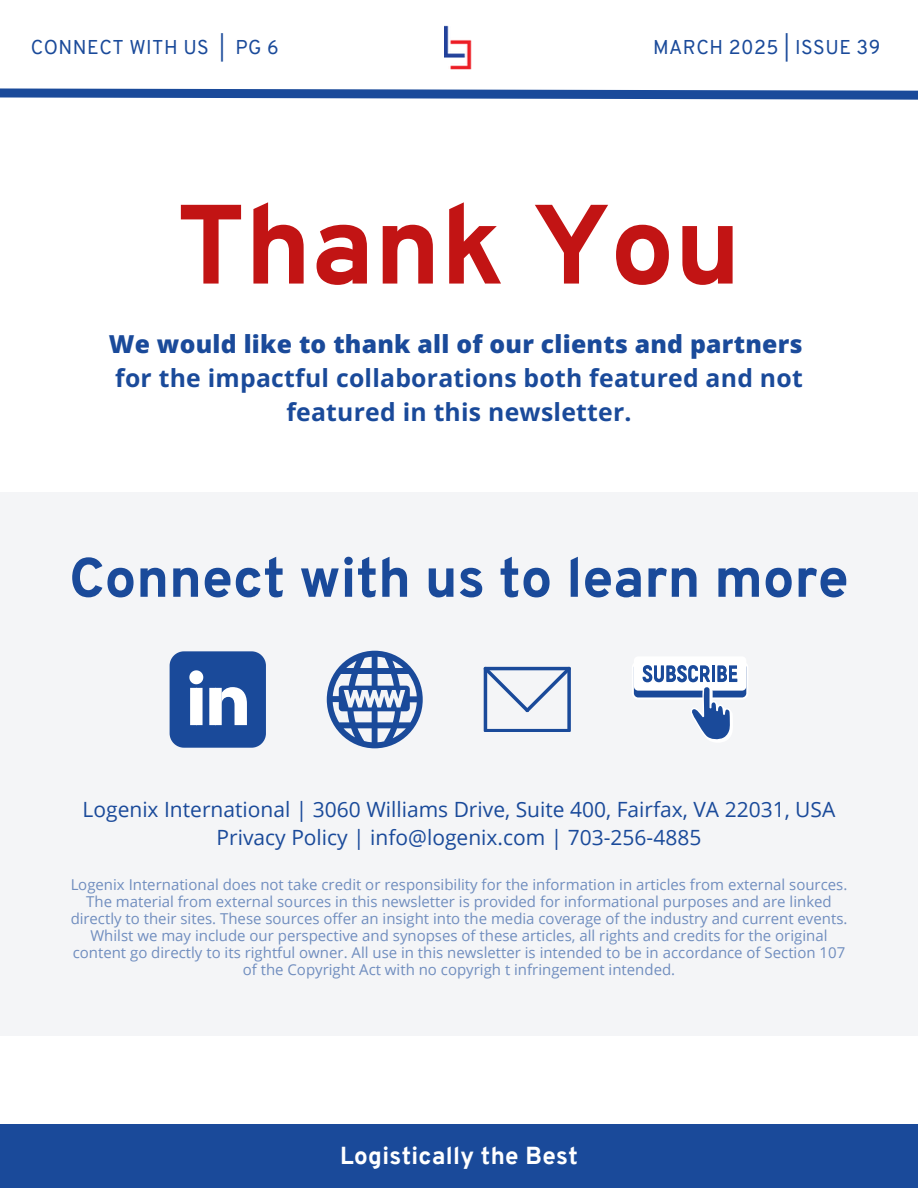
<style>
.page{position:relative;width:918px;height:1188px;background:#fff}
.page>*{position:absolute;margin:0;border:0;box-sizing:border-box;transform-origin:0 0}
.t1{font:800 112.5px "Overpass";color:#c21414}
.t2{font:800 55.5px "Overpass";color:#1a4a9a}
.t3{font:700 24.75px/33.8px "Open Sans";letter-spacing:.01em;color:#1a4a9a;text-align:center}
.t4{font:800 24px "Overpass";letter-spacing:.015em;color:#fff}
.t5{font:21px/28.2px "Open Sans";color:#1a4a9a;text-align:center}
.t6{font:19.5px "Overpass";letter-spacing:.025em;color:#1a4a9a}
.t7{font:15px/16.8px "Open Sans";color:#1a4a9a;text-align:center}
.s1{font-weight:800}
</style>
<div class="page">
<div style="left:0;top:493px;width:918px;height:543px;background:#f4f5f7"></div>
<svg style="left:0;top:88px;width:918px;height:12px"></svg>
<div style="left:0;top:1125px;width:918px;height:63px;background:#1a4a9a"></div>
<svg style="left:170px;top:651px;width:96px;height:97px"></svg>
<svg style="left:327px;top:651px;width:95px;height:97px"></svg>
<svg style="left:484px;top:667px;width:87px;height:65px"></svg>
<svg style="left:632px;top:661px;width:116px;height:39px"></svg>
<div style="left:634px;top:663px;width:112px;height:34px;background:#1a4a9a;border-radius:4px"></div>
<div style="left:634px;top:656px;width:112px;height:35px;background:#fff;border-radius:4px"></div>
<svg style="left:643px;top:665px;width:94px;height:77px"></svg>
<img style="left:445px;top:25px;width:27px;height:45px">
<h4 class="t6" style="left:31px;top:40px;width:250px">CONNECT WITH US | PG 6</h4>
<p class="t6" style="left:653px;top:40px;width:229px">MARCH 2025 | ISSUE 39</p>
<h3 class="t1" style="left:177px;top:199px;width:566px">Thank You</h3>
<h1 class="t3" style="left:109px;top:327px;width:695px"><span class="s1">We would like to thank all of our clients and partners </span>for the impactful collaborations both featured and not featured in this newsletter.</h1>
<p class="t2" style="left:69px;top:555px;width:781px">Connect with us to learn more</p>
<h4 class="t5" style="left:83px;top:795px;width:754px">Logenix International | 3060 Williams Drive, Suite 400, Fairfax, VA 22031, USA<br>Privacy Policy | info@logenix.com | 703-256-4885</h4>
<p class="t7" style="left:70px;top:876px;width:779px">Logenix International does not take credit or responsibility for the information in articles from external sources.<br>The material from external sources in this newsletter is provided for informational purposes and are linked directly to their sites. These sources offer an insight into the media coverage of the industry and current events.<br>Whilst we may include our perspective and synopses of these articles, all rights and credits for the original content go directly to its rightful owner. All use in this newsletter is intended to be in accordance of Section 107 of the Copyright Act with no copyrigh t infringement intended.</p>
<p class="t4" style="left:340px;top:1146px;width:239px">Logistically the Best</p>
</div>
